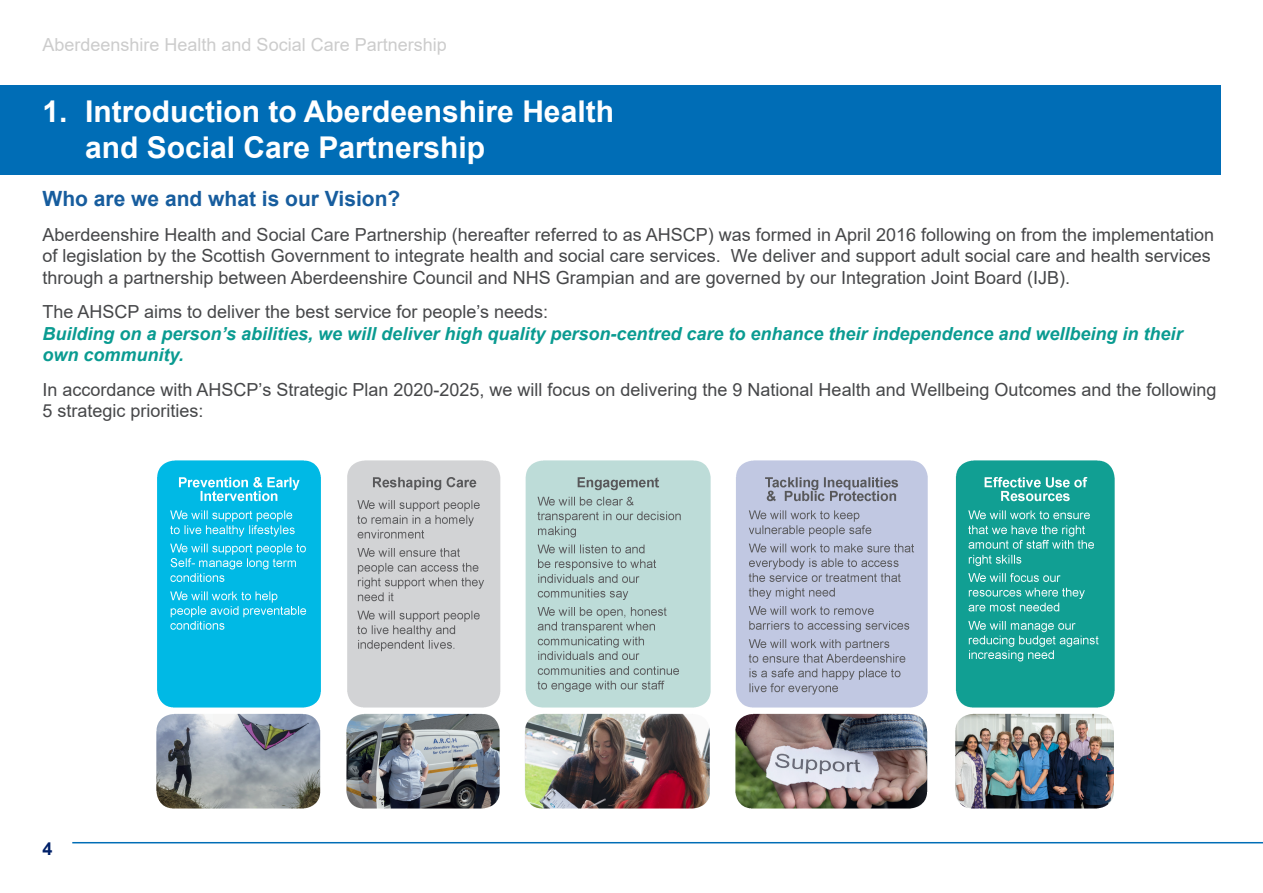
<style>
.page{position:relative;width:1263px;height:893px;background:#fff}
.page>*{position:absolute;margin:0;border:0;box-sizing:border-box;transform-origin:0 0}
.AHSCP_-_Section_Head{font:700 30px/36px "Arial";color:#fff}
.AHSCP_-_WFP_-_Header{font:700 21px "Arial";color:#175d9e}
.AHSC_-_WFP_-_Body_Te{font:18px/21.6px "Arial";color:#464749}
.AHSCP_-_WFP_-_Body_Q{font:italic 700 18px/21.6px "Arial";color:#0a9b91}
.t1{font:18px "Arial";color:#ccc}
.t2{font:700 18px "Arial";color:#012169}
</style>
<div class="page">
<hr style="left:72px;top:842px;width:1191px;height:1px;background:#006db6">
<div style="left:0;top:85px;width:1220px;height:90px;background:#006db6"></div>
<img style="left:156px;top:460px;width:959px;height:349px">
<p class="t1" style="left:43px;top:32px;width:406px">Aberdeenshire Health and Social Care Partnership</p>
<p class="AHSCP_-_Section_Head" style="left:85px;top:94px;width:530px;text-indent:-43px">1. Introduction to Aberdeenshire Health and Social Care Partnership</p>
<p class="AHSCP_-_WFP_-_Header" style="left:43px;top:184px;width:359px">Who are we and what is our Vision?</p>
<p class="AHSC_-_WFP_-_Body_Te" style="left:43px;top:223px;width:1173px">Aberdeenshire Health and Social Care Partnership (hereafter referred to as AHSCP) was formed in April 2016 following on from the implementation of legislation by the Scottish Government to integrate health and social care services. We deliver and support adult social care and health services through a partnership between Aberdeenshire Council and NHS Grampian and are governed by our Integration Joint Board (IJB).</p>
<p class="AHSC_-_WFP_-_Body_Te" style="left:43px;top:301px;width:507px">The AHSCP aims to deliver the best service for people’s needs:</p>
<p class="AHSCP_-_WFP_-_Body_Q" style="left:43px;top:323px;width:1141px">Building on a person’s abilities, we will deliver high quality person-centred care to enhance their independence and wellbeing in their own community.</p>
<p class="AHSC_-_WFP_-_Body_Te" style="left:43px;top:379px;width:1175px">In accordance with AHSCP’s Strategic Plan 2020-2025, we will focus on delivering the 9 National Health and Wellbeing Outcomes and the following<br>5 strategic priorities:</p>
<p class="t2" style="left:43px;top:836px;width:12px">4</p>
</div>
